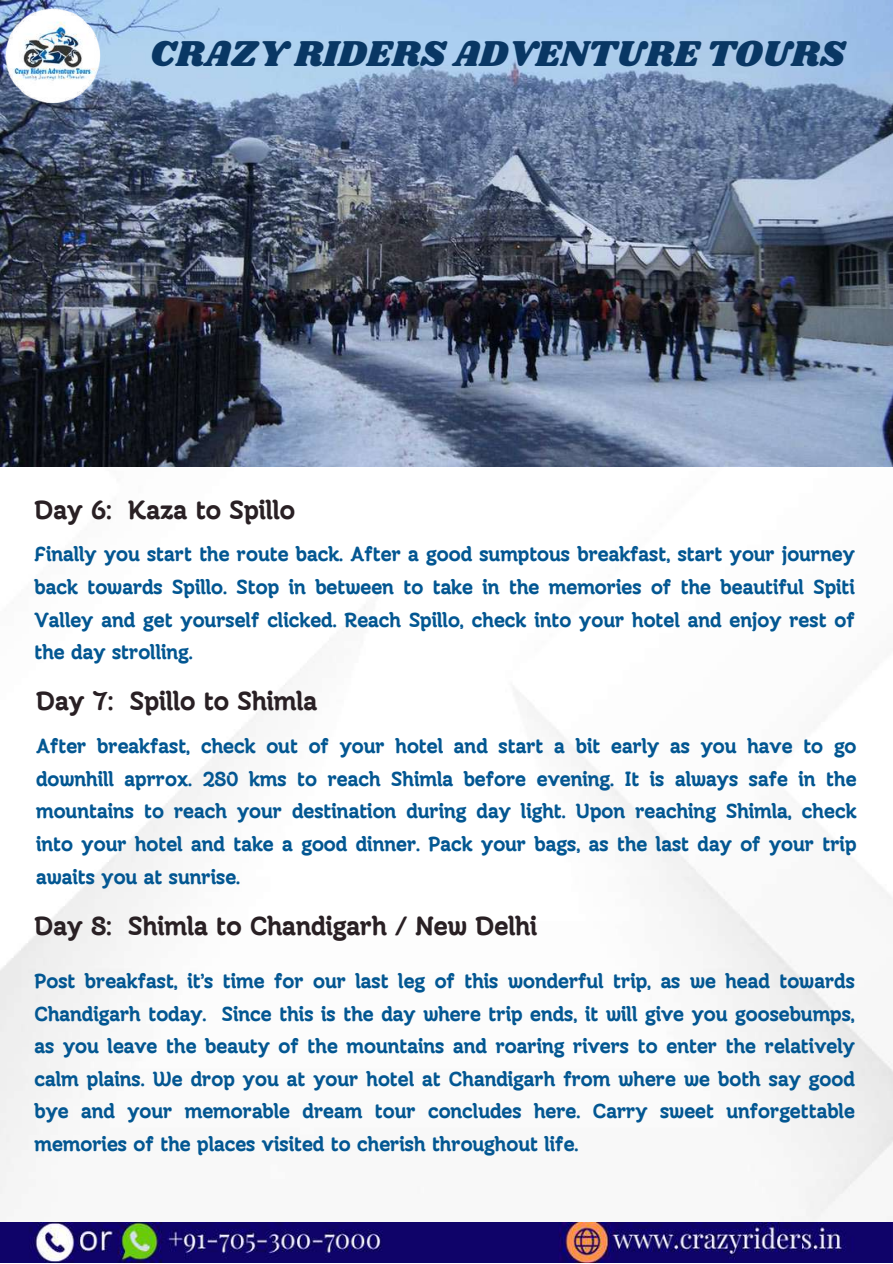
<style>
.page{position:relative;width:893px;height:1264px;background:#fff}
.page>*{position:absolute;margin:0;border:0;box-sizing:border-box;transform-origin:0 0}
.t1{font:37.35px "Shrikhand";color:#093764}
.t2{font:700 27px "Moonjelly";color:#292024}
.t3{font:700 21px/32.5px "Moonjelly";color:#035792;text-align:justify}
</style>
<div class="page">
<img style="left:0;top:466px;width:892px;height:796px">
<img style="left:0;top:0;width:892px;height:466px">
<img style="left:0;top:0;width:121px;height:124px">
<img style="left:0;top:1222px;width:892px;height:39px">
<h1 class="t1" style="left:150px;top:27px;width:697px">CRAZY RIDERS ADVENTURE TOURS</h1>
<p class="t2" style="left:34px;top:493px;width:262px">Day 6: Kaza to Spillo</p>
<p class="t3" style="left:34px;top:539px;width:821px">Finally you start the route back. After a good sumptous breakfast, start your journey back towards Spillo. Stop in between to take in the memories of the beautiful Spiti Valley and get yourself clicked. Reach Spillo, check into your hotel and enjoy rest of the day strolling.</p>
<p class="t2" style="left:36px;top:685px;width:282px">Day 7: Spillo to Shimla</p>
<p class="t3" style="left:36px;top:731px;width:821px">After breakfast, check out of your hotel and start a bit early as you have to go downhill aprrox. 280 kms to reach Shimla before evening. It is always safe in the mountains to reach your destination during day light. Upon reaching Shimla, check into your hotel and take a good dinner. Pack your bags, as the last day of your trip awaits you at sunrise.</p>
<p class="t2" style="left:34px;top:910px;width:504px">Day 8: Shimla to Chandigarh / New Delhi</p>
<p class="t3" style="left:34px;top:966px;width:821px">Post breakfast, it’s time for our last leg of this wonderful trip, as we head towards Chandigarh today. Since this is the day where trip ends, it will give you goosebumps, as you leave the beauty of the mountains and roaring rivers to enter the relatively calm plains. We drop you at your hotel at Chandigarh from where we both say good bye and your memorable dream tour concludes here. Carry sweet unforgettable memories of the places visited to cherish throughout life.</p>
</div>
